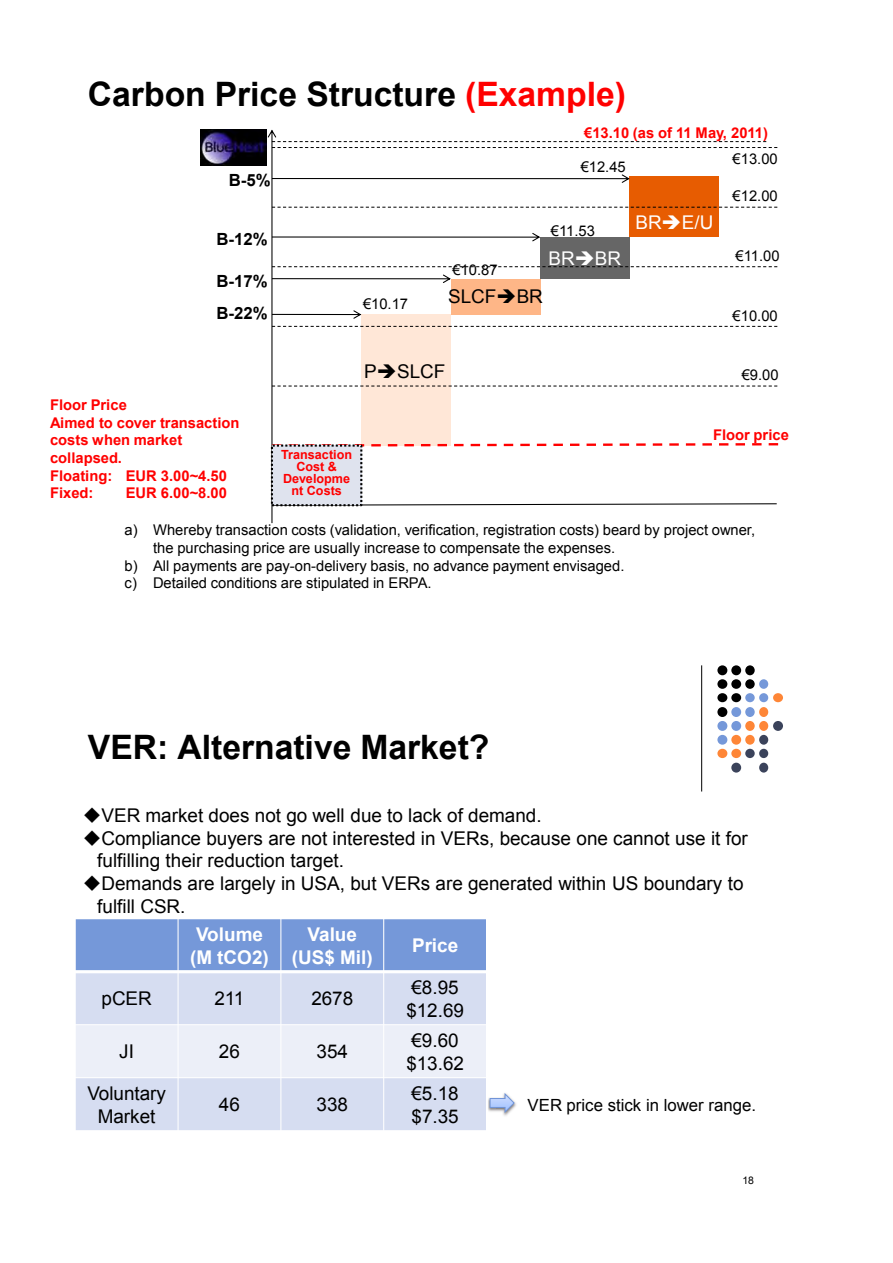
<style>
.page{position:relative;width:893px;height:1263px;background:#fff}
.page>*{position:absolute;margin:0;border:0;box-sizing:border-box;transform-origin:0 0}
.t1{font:700 33.75px "Arial";color:#000}
.t2{font:18.9px/22.6px "Arial";color:#000}
.t3{font:700 18.9px/22.6px "Arial";color:#fff;text-align:center}
.t4{font:18.9px "Arial";color:#fff}
.t5{font:16.8px "Arial";color:#000}
.t6{font:700 16.8px "Arial";color:#000}
.t7{font:700 14.85px "Arial";color:#f00}
.t8{font:14.7px "Arial";color:#000}
.t9{font:700 14.7px/17.7px "Arial";color:#f00}
.t10{font:700 12.6px/12.1px "Arial";color:#f00;text-align:center}
.t11{font:10.5px "Arial";color:#000}
.s1{color:#f00}
</style>
<div class="page">
<img style="left:200px;top:130px;width:66px;height:36px">
<svg style="left:268px;top:130px;width:511px;height:393px"></svg>
<hr style="left:701px;top:665px;width:1px;height:126px;background:#000">
<div style="left:717px;top:665px;width:10px;height:10px;background:#000;border-radius:50%"></div>
<div style="left:731px;top:665px;width:10px;height:10px;background:#000;border-radius:50%"></div>
<div style="left:745px;top:665px;width:10px;height:10px;background:#000;border-radius:50%"></div>
<div style="left:717px;top:679px;width:10px;height:10px;background:#000;border-radius:50%"></div>
<div style="left:731px;top:679px;width:10px;height:10px;background:#000;border-radius:50%"></div>
<div style="left:745px;top:679px;width:10px;height:10px;background:#000;border-radius:50%"></div>
<div style="left:759px;top:679px;width:9px;height:10px;background:#7598d9;border-radius:50%"></div>
<div style="left:717px;top:693px;width:10px;height:9px;background:#000;border-radius:50%"></div>
<div style="left:731px;top:693px;width:10px;height:9px;background:#000;border-radius:50%"></div>
<div style="left:745px;top:693px;width:10px;height:9px;background:#7598d9;border-radius:50%"></div>
<div style="left:759px;top:693px;width:9px;height:9px;background:#7598d9;border-radius:50%"></div>
<div style="left:773px;top:693px;width:10px;height:9px;background:#fe8637;border-radius:50%"></div>
<div style="left:717px;top:707px;width:10px;height:10px;background:#000;border-radius:50%"></div>
<div style="left:731px;top:707px;width:10px;height:10px;background:#7598d9;border-radius:50%"></div>
<div style="left:745px;top:707px;width:10px;height:10px;background:#7598d9;border-radius:50%"></div>
<div style="left:759px;top:707px;width:9px;height:10px;background:#fe8637;border-radius:50%"></div>
<div style="left:717px;top:721px;width:10px;height:10px;background:#7598d9;border-radius:50%"></div>
<div style="left:731px;top:721px;width:10px;height:10px;background:#7598d9;border-radius:50%"></div>
<div style="left:745px;top:721px;width:10px;height:10px;background:#fe8637;border-radius:50%"></div>
<div style="left:759px;top:721px;width:9px;height:10px;background:#fe8637;border-radius:50%"></div>
<div style="left:773px;top:721px;width:10px;height:10px;background:#3b435b;border-radius:50%"></div>
<div style="left:717px;top:735px;width:10px;height:10px;background:#7598d9;border-radius:50%"></div>
<div style="left:731px;top:735px;width:10px;height:10px;background:#fe8637;border-radius:50%"></div>
<div style="left:745px;top:735px;width:10px;height:10px;background:#fe8637;border-radius:50%"></div>
<div style="left:759px;top:735px;width:9px;height:10px;background:#3b435b;border-radius:50%"></div>
<div style="left:717px;top:749px;width:10px;height:9px;background:#fe8637;border-radius:50%"></div>
<div style="left:731px;top:749px;width:10px;height:9px;background:#fe8637;border-radius:50%"></div>
<div style="left:745px;top:749px;width:10px;height:9px;background:#3b435b;border-radius:50%"></div>
<div style="left:759px;top:749px;width:9px;height:9px;background:#3b435b;border-radius:50%"></div>
<div style="left:731px;top:763px;width:10px;height:10px;background:#3b435b;border-radius:50%"></div>
<div style="left:759px;top:763px;width:9px;height:10px;background:#3b435b;border-radius:50%"></div>
<div style="left:75px;top:919px;width:103px;height:53px;background:#7598d9"></div>
<div style="left:178px;top:919px;width:103px;height:53px;background:#7598d9"></div>
<div style="left:281px;top:919px;width:103px;height:53px;background:#7598d9"></div>
<div style="left:384px;top:919px;width:102px;height:53px;background:#7598d9"></div>
<div style="left:75px;top:972px;width:103px;height:53px;background:#d6ddf1"></div>
<div style="left:178px;top:972px;width:103px;height:53px;background:#d6ddf1"></div>
<div style="left:281px;top:972px;width:103px;height:53px;background:#d6ddf1"></div>
<div style="left:384px;top:972px;width:102px;height:53px;background:#d6ddf1"></div>
<div style="left:75px;top:1025px;width:103px;height:53px;background:#eceff8"></div>
<div style="left:178px;top:1025px;width:103px;height:53px;background:#eceff8"></div>
<div style="left:281px;top:1025px;width:103px;height:53px;background:#eceff8"></div>
<div style="left:384px;top:1025px;width:102px;height:53px;background:#eceff8"></div>
<div style="left:75px;top:1078px;width:103px;height:53px;background:#d6ddf1"></div>
<div style="left:178px;top:1078px;width:103px;height:53px;background:#d6ddf1"></div>
<div style="left:281px;top:1078px;width:103px;height:53px;background:#d6ddf1"></div>
<div style="left:384px;top:1078px;width:102px;height:53px;background:#d6ddf1"></div>
<hr style="left:178px;top:918px;width:1px;height:213px;background:#fff">
<hr style="left:280px;top:918px;width:1px;height:213px;background:#fff">
<hr style="left:383px;top:918px;width:1px;height:213px;background:#fff">
<hr style="left:75px;top:970px;width:412px;height:3px;background:#fff">
<hr style="left:75px;top:1024px;width:412px;height:1px;background:#fff">
<hr style="left:75px;top:1077px;width:412px;height:1px;background:#fff">
<hr style="left:75px;top:918px;width:1px;height:213px;background:#fff">
<hr style="left:75px;top:1130px;width:412px;height:1px;background:#fff">
<svg style="left:488px;top:1093px;width:27px;height:23px"></svg>
<h1 class="t1" style="left:88px;top:72px;width:539px">Carbon Price Structure <span class="s1">(Example)</span></h1>
<p class="t6" style="left:229px;top:168px;width:43px">B-5%</p>
<p class="t6" style="left:216px;top:228px;width:53px">B-12%</p>
<p class="t6" style="left:216px;top:270px;width:53px">B-17%</p>
<p class="t6" style="left:216px;top:301px;width:53px">B-22%</p>
<p class="t8" style="left:363px;top:294px;width:47px">€10.17</p>
<p class="t9" style="left:584px;top:125px;width:185px">€13.10 (as of 11 May, 2011)</p>
<p class="t8" style="left:581px;top:157px;width:47px">€12.45</p>
<p class="t8" style="left:452px;top:261px;width:47px">€10.87</p>
<p class="t8" style="left:551px;top:221px;width:46px">€11.53</p>
<p class="t4" style="left:548px;top:246px;width:74px">BR➔BR</p>
<p class="t2" style="left:448px;top:286px;width:96px">SLCF➔BR</p>
<p class="t4" style="left:635px;top:210px;width:79px">BR➔E/U</p>
<p class="t8" style="left:733px;top:149px;width:47px">€13.00</p>
<p class="t8" style="left:733px;top:187px;width:47px">€12.00</p>
<p class="t8" style="left:736px;top:246px;width:46px">€11.00</p>
<p class="t8" style="left:733px;top:306px;width:47px">€10.00</p>
<p class="t7" style="left:50px;top:395px;width:78px">Floor Price</p>
<p class="t9" style="left:50px;top:414px;width:191px">Aimed to cover transaction costs when market collapsed.<br>Floating: EUR 3.00~4.50<br>Fixed:</p>
<p class="t9" style="left:126px;top:485px;width:103px">EUR 6.00~8.00</p>
<p class="t2" style="left:364px;top:360px;width:83px">P➔SLCF</p>
<p class="t10" style="left:281px;top:448px;width:73px">Transaction<br>Cost &amp;<br>Developme nt Costs</p>
<p class="t8" style="left:742px;top:365px;width:38px">€9.00</p>
<p class="t9" style="left:713px;top:426px;width:77px">Floor price</p>
<p class="t8" style="left:125px;top:520px;width:632px">a) Whereby transaction costs (validation, verification, registration costs) beard by project owner,</p>
<p class="t8" style="left:153px;top:538px;width:464px">the purchasing price are usually increase to compensate the expenses.</p>
<p class="t8" style="left:125px;top:556px;width:501px">b) All payments are pay-on-delivery basis, no advance payment envisaged.</p>
<p class="t8" style="left:125px;top:573px;width:308px">c) Detailed conditions are stipulated in ERPA.</p>
<h1 class="t1" style="left:88px;top:724px;width:403px">VER: Alternative Market?</h1>
<p class="t2" style="left:83px;top:804px;width:460px">◆VER market does not go well due to lack of demand.</p>
<p class="t2" style="left:97px;top:827px;width:652px;text-indent:-15px">◆Compliance buyers are not interested in VERs, because one cannot use it for fulfilling their reduction target.</p>
<p class="t2" style="left:97px;top:872px;width:648px;text-indent:-15px">◆Demands are largely in USA, but VERs are generated within US boundary to fulfill CSR.</p>
<p class="t3" style="left:190px;top:923px;width:80px">Volume (M tCO2)</p>
<p class="t3" style="left:292px;top:923px;width:82px">Value (US$ Mil)</p>
<p class="t3" style="left:412px;top:935px;width:48px">Price</p>
<p class="t2" style="left:101px;top:987px;width:52px">pCER</p>
<p class="t2" style="left:214px;top:987px;width:32px">211</p>
<p class="t2" style="left:311px;top:987px;width:43px">2678</p>
<p class="t2" style="left:406px;top:976px;width:59px">€8.95 $12.69</p>
<p class="t2" style="left:119px;top:1040px;width:16px">JI</p>
<p class="t2" style="left:219px;top:1040px;width:23px">26</p>
<p class="t2" style="left:317px;top:1040px;width:33px">354</p>
<p class="t2" style="left:406px;top:1029px;width:59px">€9.60 $13.62</p>
<p class="t2" style="left:87px;top:1082px;width:80px;text-align:center">Voluntary<br>Market</p>
<p class="t2" style="left:219px;top:1093px;width:22px">46</p>
<p class="t2" style="left:317px;top:1093px;width:33px">338</p>
<p class="t2" style="left:411px;top:1082px;width:49px">€5.18 $7.35</p>
<p class="t5" style="left:528px;top:1094px;width:230px">VER price stick in lower range.</p>
<p class="t11" style="left:742px;top:1173px;width:13px">18</p>
</div>
